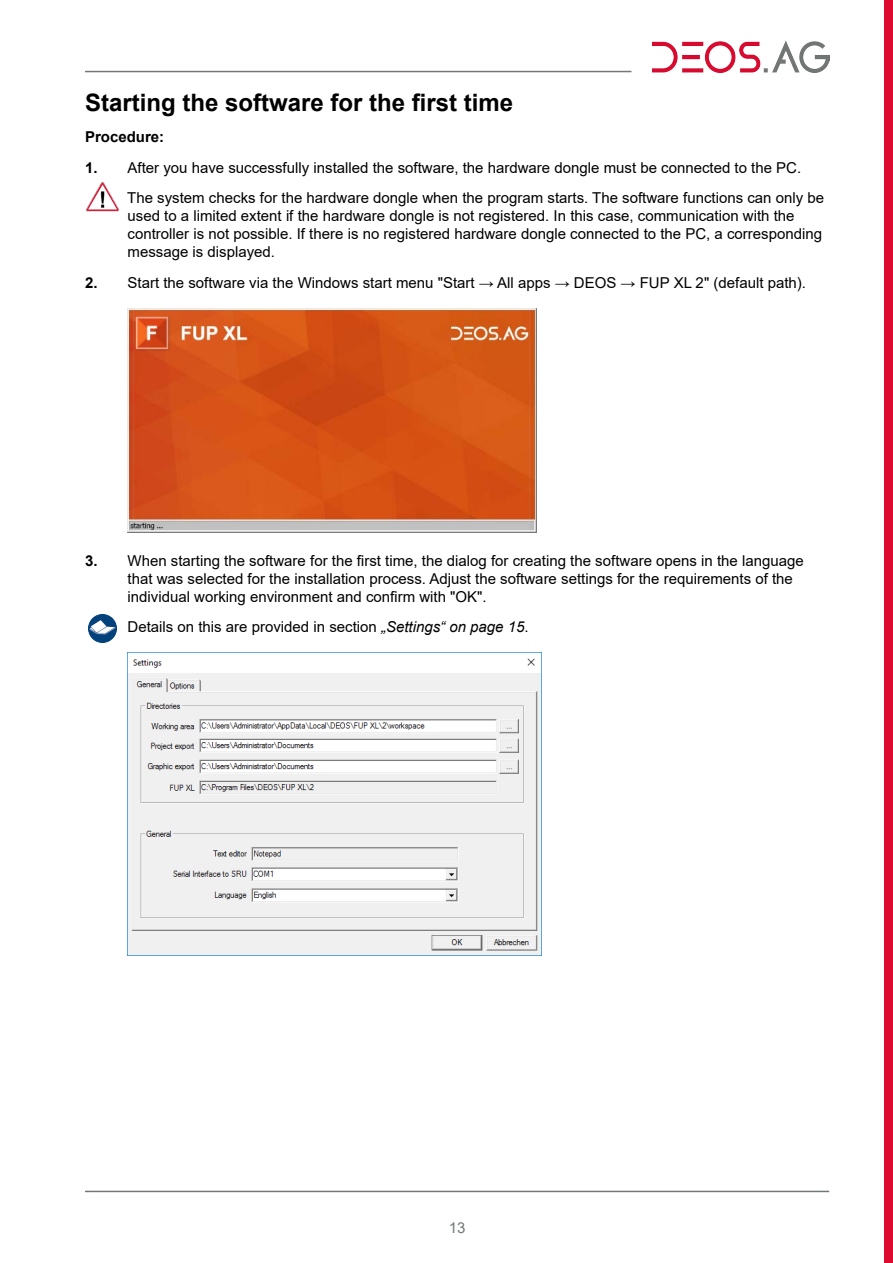
<style>
.page{position:relative;width:893px;height:1263px;background:#fff}
.page>*{position:absolute;margin:0;border:0;box-sizing:border-box;transform-origin:0 0}
.Ü_1_-_Beginn_nächste{font:700 24px "Arial";color:#000}
.Aufzählung_Anleitung{font:15px/18px "Arial";color:#000}
.Hinweis_0____3____10{font:15px/18px "Arial";color:#000}
.Absatz_10_fett_0{font:700 15px "Arial";color:#000}
.Seitenzahl{font:15px "Arial";color:#727777}
.s1{font-weight:700}
.s2{font-style:italic}
</style>
<div class="page">
<hr style="left:85px;top:1191px;width:744px;height:1px;background:#727777">
<hr style="left:85px;top:71px;width:546px;height:1px;background:#727777">
<img style="left:653px;top:41px;width:176px;height:31px">
<img style="left:86px;top:183px;width:32px;height:29px">
<img style="left:128px;top:308px;width:409px;height:225px">
<img style="left:88px;top:614px;width:28px;height:28px">
<img style="left:128px;top:652px;width:413px;height:303px">
<div style="left:884px;top:0;width:9px;height:1263px;background:#dd0b2f"></div>
<p class="Ü_1_-_Beginn_nächste" style="left:85px;top:86px;width:430px">Starting the software for the first time</p>
<p class="Absatz_10_fett_0" style="left:85px;top:126px;width:81px">Procedure:</p>
<p class="Aufzählung_Anleitung" style="left:85px;top:158px;width:718px"><span class="s1">1.</span> After you have successfully installed the software, the hardware dongle must be connected to the PC.</p>
<p class="Hinweis_0____3____10" style="left:127px;top:189px;width:698px">The system checks for the hardware dongle when the program starts. The software functions can only be used to a limited extent if the hardware dongle is not registered. In this case, communication with the controller is not possible. If there is no registered hardware dongle connected to the PC, a corresponding message is displayed.</p>
<p class="Aufzählung_Anleitung" style="left:85px;top:274px;width:722px"><span class="s1">2.</span> Start the software via the Windows start menu "Start → All apps → DEOS → FUP XL 2" (default path).</p>
<p class="Aufzählung_Anleitung" style="left:128px;top:551px;width:678px;text-indent:-43px"><span class="s1">3.</span> When starting the software for the first time, the dialog for creating the software opens in the language that was selected for the installation process. Adjust the software settings for the requirements of the individual working environment and confirm with "OK".</p>
<p class="Hinweis_0____3____10" style="left:128px;top:618px;width:403px">Details on this are provided in section <span class="s2">„Settings“ on page 15</span>.</p>
<p class="Seitenzahl" style="left:449px;top:1217px;width:18px">13</p>
</div>
